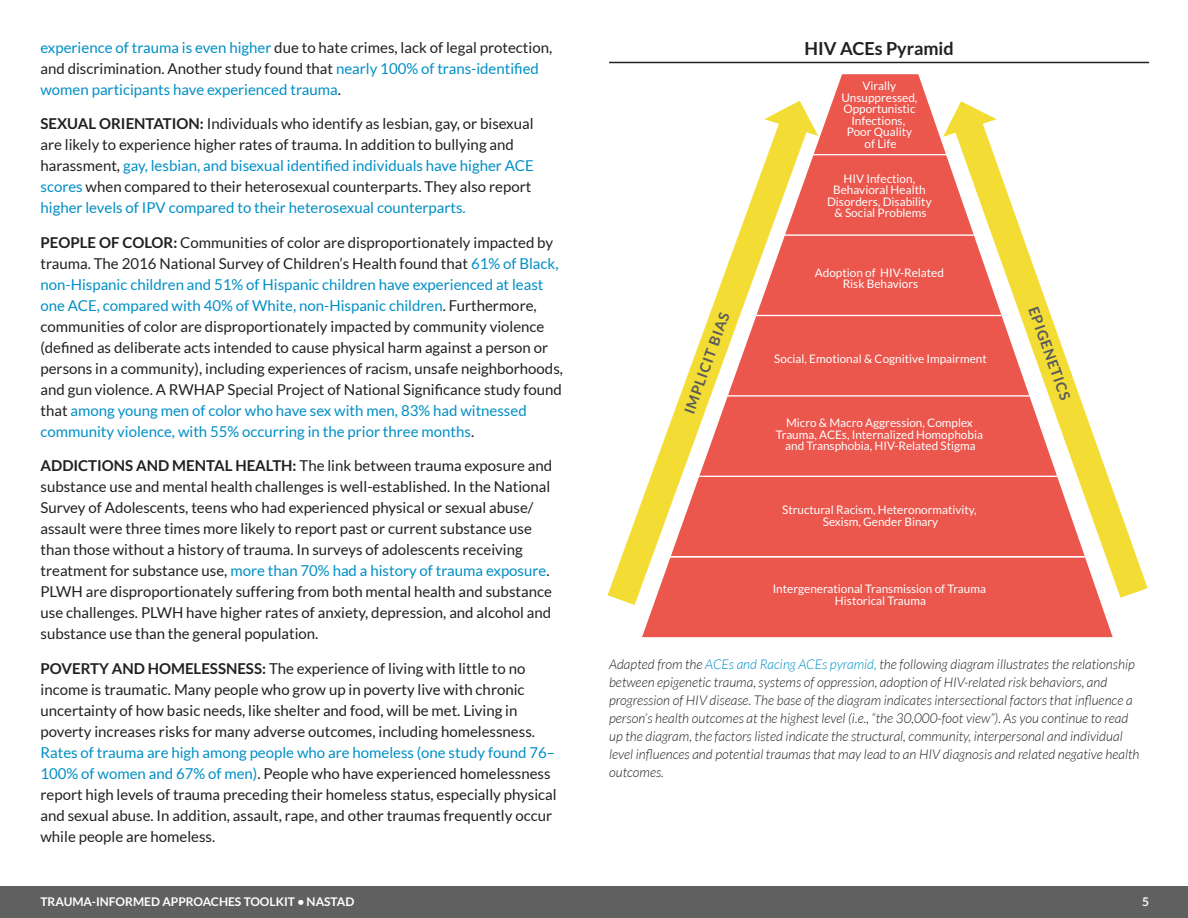
<style>
.page{position:relative;width:1188px;height:918px;background:#fff}
.page>*{position:absolute;margin:0;border:0;box-sizing:border-box;transform-origin:0 0}
.t1{font:700 18px "Lato";color:#231f20}
.t2{font:15px/21px "Lato";color:#231f20}
.t3{font:15px/21px "Lato";color:#008fc5}
.t4{font:700 14.4px "Lato";color:#58595b}
.t5{font:italic 300 13.5px/18px "Lato";color:#231f20}
.t6{font:700 12px "Lato";color:#fff}
.t7{font:11.7px/11.6px "Lato";color:#fff;text-align:center}
.s1{color:#231f20}
.s2{font-weight:700}
.s3{color:#008fc5}
</style>
<div class="page">
<svg style="left:642px;top:74px;width:471px;height:563px;background:#ee6f67"></svg>
<hr style="left:670px;top:556px;width:415px;height:1px;background:#fff">
<hr style="left:699px;top:476px;width:358px;height:1px;background:#fff">
<hr style="left:728px;top:395px;width:301px;height:2px;background:#fff">
<hr style="left:755px;top:315px;width:247px;height:1px;background:#fff">
<hr style="left:785px;top:234px;width:189px;height:2px;background:#fff">
<hr style="left:812px;top:154px;width:135px;height:1px;background:#fff">
<svg style="left:608px;top:118px;width:200px;height:487px"></svg>
<svg style="left:952px;top:113px;width:196px;height:485px"></svg>
<svg style="left:943px;top:101px;width:54px;height:36px"></svg>
<svg style="left:764px;top:101px;width:54px;height:35px"></svg>
<hr style="left:609px;top:62px;width:540px;height:1px;background:#231f20">
<div style="left:0;top:886px;width:1188px;height:32px;background:#5f605f"></div>
<p class="t3" style="left:40px;top:36px;width:513px">experience of trauma is even higher <span class="s1">due to hate crimes, lack of legal protection, and discrimination. Another study found that</span> nearly 100% of trans-identified women participants have experienced trauma<span class="s1">.</span></p>
<p class="t2" style="left:40px;top:113px;width:495px"><span class="s2">SEXUAL ORIENTATION:</span> Individuals who identify as lesbian, gay, or bisexual are likely to experience higher rates of trauma. In addition to bullying and harassment, <span class="s3">gay, lesbian, and bisexual identified individuals have higher ACE scores</span> when compared to their heterosexual counterparts. They also report <span class="s3">higher levels of IPV compared to their heterosexual counterparts.</span></p>
<p class="t2" style="left:40px;top:231px;width:524px"><span class="s2">PEOPLE OF COLOR:</span> Communities of color are disproportionately impacted by trauma. The 2016 National Survey of Children’s Health found that <span class="s3">61% of Black, non-Hispanic children and 51% of Hispanic children have experienced at least one ACE, compared with 40% of White, non-Hispanic children</span>. Furthermore, communities of color are disproportionately impacted by community violence (defined as deliberate acts intended to cause physical harm against a person or persons in a community), including experiences of racism, unsafe neighborhoods, and gun violence. A RWHAP Special Project of National Significance study found that <span class="s3">among young men of color who have sex with men, 83% had witnessed community violence, with 55% occurring in the prior three months</span>.</p>
<p class="t2" style="left:40px;top:455px;width:513px"><span class="s2">ADDICTIONS AND MENTAL HEALTH:</span> The link between trauma exposure and substance use and mental health challenges is well-established. In the National Survey of Adolescents, teens who had experienced physical or sexual abuse/ assault were three times more likely to report past or current substance use than those without a history of trauma. In surveys of adolescents receiving treatment for substance use, <span class="s3">more than 70% had a history of trauma exposure</span>.<br>PLWH are disproportionately suffering from both mental health and substance use challenges. PLWH have higher rates of anxiety, depression, and alcohol and substance use than the general population.</p>
<p class="t2" style="left:40px;top:657px;width:496px"><span class="s2">POVERTY AND HOMELESSNESS:</span> The experience of living with little to no income is traumatic. Many people who grow up in poverty live with chronic uncertainty of how basic needs, like shelter and food, will be met. Living in poverty increases risks for many adverse outcomes, including homelessness.</p>
<p class="t2" style="left:40px;top:741px;width:518px"><span class="s3">Rates of trauma are high among people who are homeless (one study found 76– 100% of women and 67% of men)</span>. People who have experienced homelessness report high levels of trauma preceding their homeless status, especially physical and sexual abuse. In addition, assault, rape, and other traumas frequently occur while people are homeless.</p>
<p class="t1" style="left:805px;top:37px;width:151px">HIV ACEs Pyramid</p>
<p class="t7" style="left:841px;top:80px;width:78px">Virally<br>Unsuppressed,<br>Opportunistic<br>Infections,<br>Poor Quality of Life</p>
<p class="t7" style="left:827px;top:172px;width:106px">HIV Infection,<br>Behavioral Health<br>Disorders, Disability &amp; Social Problems</p>
<p class="t7" style="left:815px;top:267px;width:131px">Adoption of HIV-Related<br>Risk Behaviors</p>
<p class="t4" style="left:681px;top:410px;width:108px;rotate:-70deg">IMPLICIT BIAS</p>
<p class="t4" style="left:1040px;top:304px;width:100px;rotate:70deg">EPIGENETICS</p>
<p class="t7" style="left:774px;top:353px;width:214px">Social, Emotional &amp; Cognitive Impairment</p>
<p class="t7" style="left:776px;top:417px;width:209px">Micro &amp; Macro Aggression, Complex<br>Trauma, ACEs, Internalized Homophobia and Transphobia, HIV-Related Stigma</p>
<p class="t7" style="left:782px;top:504px;width:196px">Structural Racism, Heteronormativity,<br>Sexism, Gender Binary</p>
<p class="t7" style="left:773px;top:583px;width:215px">Intergenerational Transmission of Trauma<br>Historical Trauma</p>
<p class="t5" style="left:609px;top:654px;width:532px">Adapted from the <span class="s3">ACEs and Racing ACEs pyramid,</span> the following diagram illustrates the relationship between epigenetic trauma, systems of oppression, adoption of HIV-related risk behaviors, and progression of HIV disease. The base of the diagram indicates intersectional factors that influence a person’s health outcomes at the highest level (i.e., “the 30,000-foot view”). As you continue to read up the diagram, the factors listed indicate the structural, community, interpersonal and individual level influences and potential traumas that may lead to an HIV diagnosis and related negative health outcomes.</p>
<p class="t6" style="left:40px;top:895px;width:315px">TRAUMA-INFORMED APPROACHES TOOLKIT • NASTAD</p>
<p class="t6" style="left:1142px;top:895px;width:8px">5</p>
</div>
